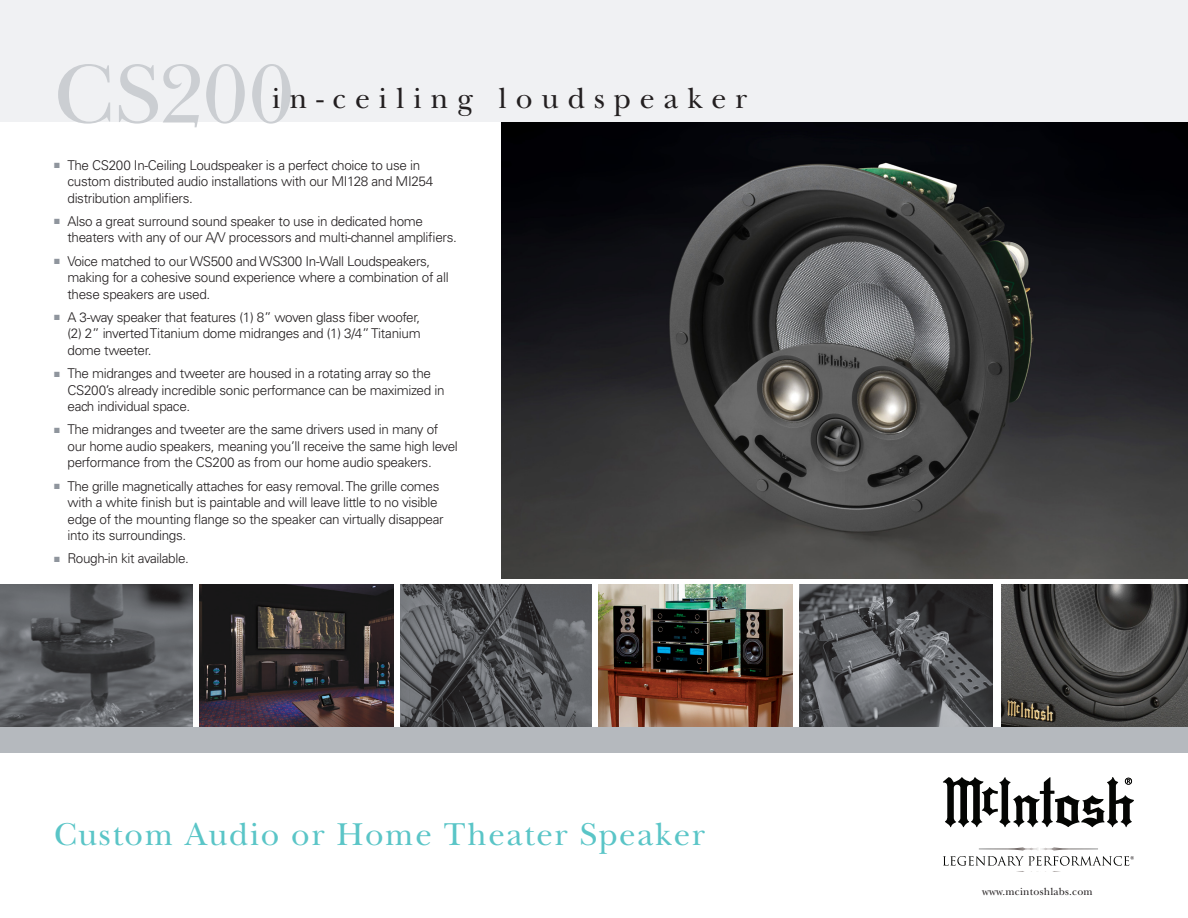
<style>
.page{position:relative;width:1188px;height:918px;background:#fff}
.page>*{position:absolute;margin:0;border:0;box-sizing:border-box;transform-origin:0 0}
.t1{font:87px "New Baskerville Std";letter-spacing:-.005em;color:#cbced2}
.t2{font:33px "New Baskerville Std";letter-spacing:.05em;color:#5ac5c7}
.t3{font:30px "New Baskerville Std";letter-spacing:.295em;color:#231f20}
.t4{font:300 13.5px/16.5px "Univers LT Std";letter-spacing:-.025em;color:#231f20}
.t5{font:10.65px "New Baskerville Std";letter-spacing:.02em;color:#231f20}
.s1{color:#8f959d}
</style>
<div class="page">
<img style="left:501px;top:122px;width:687px;height:457px">
<div style="left:0;top:0;width:1188px;height:122px;background:#f0f1f3"></div>
<svg style="left:943px;top:777px;width:191px;height:50px"></svg>
<svg style="left:943px;top:847px;width:191px;height:25px"></svg>
<img style="left:200px;top:585px;width:193px;height:142px">
<img style="left:1001px;top:585px;width:187px;height:142px">
<svg style="left:0;top:585px;width:193px;height:142px;background:#585a5d"></svg>
<svg style="left:400px;top:585px;width:192px;height:142px;background:#55565a"></svg>
<svg style="left:800px;top:585px;width:192px;height:142px;background:#515255"></svg>
<img style="left:599px;top:585px;width:194px;height:142px">
<div style="left:0;top:727px;width:1188px;height:26px;background:#b5b9be"></div>
<p class="t1" style="left:54px;top:44px;width:242px">CS200</p>
<p class="t3" style="left:272px;top:80px;width:477px">in-ceiling loudspeaker</p>
<p class="t4" style="left:68px;top:157px;width:367px;text-indent:-14px"><span class="s1">■</span> The CS200 In-Ceiling Loudspeaker is a perfect choice to use in custom distributed audio installations with our MI128 and MI254 distribution amplifiers.</p>
<p class="t4" style="left:68px;top:213px;width:391px;text-indent:-14px"><span class="s1">■</span> Also a great surround sound speaker to use in dedicated home theaters with any of our A/V processors and multi-channel amplifiers.</p>
<p class="t4" style="left:68px;top:253px;width:383px;text-indent:-14px"><span class="s1">■</span> Voice matched to our WS500 and WS300 In-Wall Loudspeakers, making for a cohesive sound experience where a combination of all these speakers are used.</p>
<p class="t4" style="left:68px;top:309px;width:355px;text-align:justify;text-indent:-14px"><span class="s1">■</span> A 3-way speaker that features (1) 8” woven glass fiber woofer, (2) 2” inverted Titanium dome midranges and (1) 3/4” Titanium dome tweeter.</p>
<p class="t4" style="left:68px;top:365px;width:379px;text-indent:-14px"><span class="s1">■</span> The midranges and tweeter are housed in a rotating array so the<br>CS200’s already incredible sonic performance can be maximized in each individual space.</p>
<p class="t4" style="left:68px;top:421px;width:392px;text-indent:-14px"><span class="s1">■</span> The midranges and tweeter are the same drivers used in many of our home audio speakers, meaning you’ll receive the same high level performance from the CS200 as from our home audio speakers.</p>
<p class="t4" style="left:68px;top:478px;width:378px;text-indent:-14px"><span class="s1">■</span> The grille magnetically attaches for easy removal. The grille comes with a white finish but is paintable and will leave little to no visible edge of the mounting flange so the speaker can virtually disappear into its surroundings.</p>
<p class="t4" style="left:54px;top:550px;width:137px"><span class="s1">■</span> Rough-in kit available.</p>
<p class="t2" style="left:54px;top:815px;width:653px">Custom Audio or Home Theater Speaker</p>
<p class="t5" style="left:982px;top:885px;width:112px">www.mcintoshlabs.com</p>
</div>
